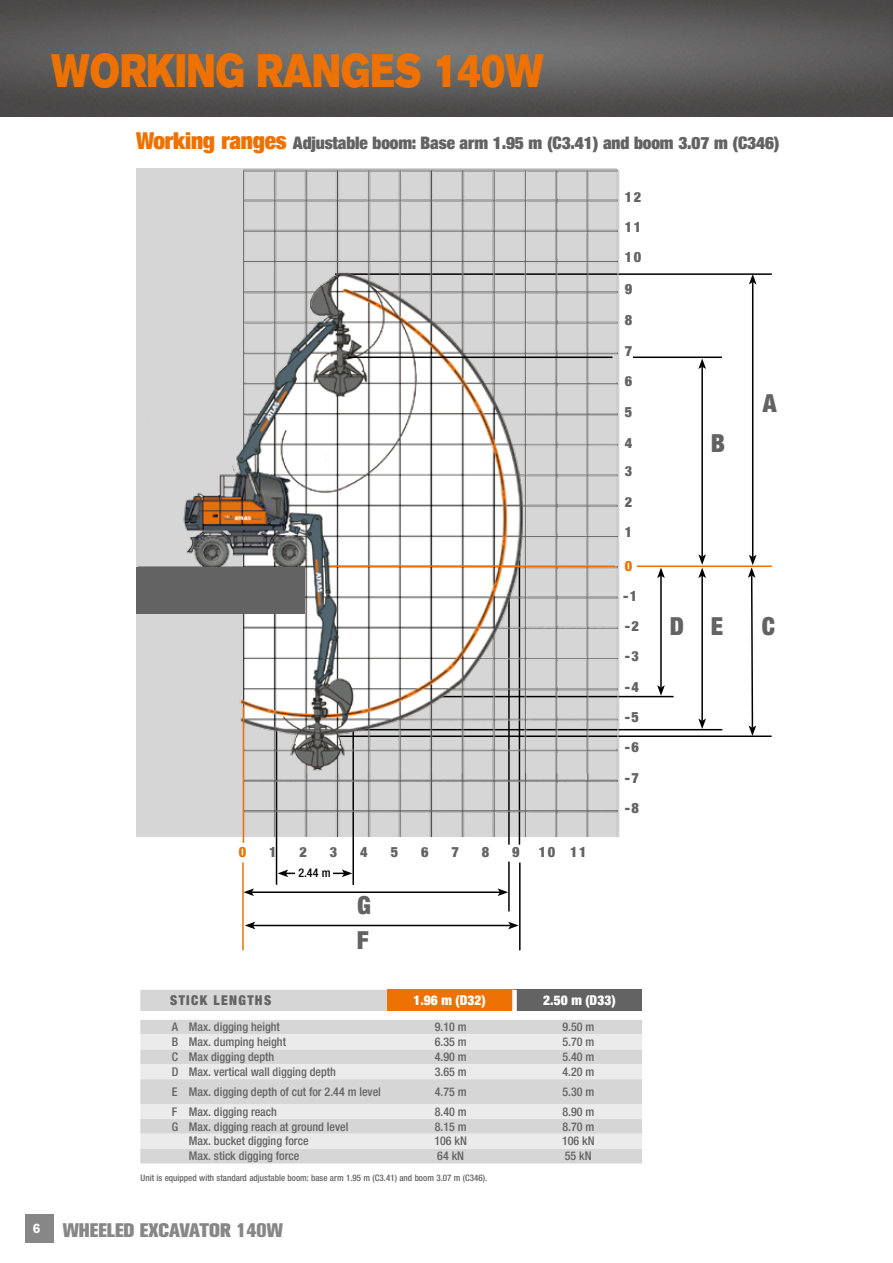
<style>
.page{position:relative;width:893px;height:1263px;background:#fff}
.page>*{position:absolute;margin:0;border:0;box-sizing:border-box;transform-origin:0 0}
.t1{font:46.5px "Akzidenz Grotesk BQ Super";color:#ee7203;scale:.8 1}
.t2{font:900 condensed 24.75px/34.8px "Helvetica 97";color:#646363}
.t3{font:800 19.5px "Akzidenz Grotesk BQ";color:#878787}
.t4{font:900 condensed 17.25px "Helvetica Neue LT Com";letter-spacing:-.005em;color:#646363}
.t5{font:900 condensed 14.4px/30.3px "Helvetica 97";letter-spacing:.1em;color:#646363}
.t6{font:900 condensed 14.4px "Helvetica 97";color:#ee7203}
.t7{font:900 condensed 13.5px "Helvetica Neue LT Com";color:#fff}
.t8{font:900 condensed 13.5px "Helvetica Neue LT Com";letter-spacing:.1em;color:#646363}
.t9{font:500 condensed 12px "Helvetica Neue LT Com";color:#646363}
.t10{font:500 condensed 12px "Helvetica Neue LT Com";color:#000}
.t11{font:500 condensed 9px "Helvetica Neue LT Com";color:#646363}
.s1{font-size:23.25px;color:#ee7203}
</style>
<div class="page">
<img style="left:0;top:0;width:893px;height:117px">
<hr style="left:633px;top:356px;width:89px;height:2px;background:#000">
<hr style="left:637px;top:565px;width:135px;height:2px;background:#ee7203">
<hr style="left:353px;top:729px;width:369px;height:1px;background:#000">
<hr style="left:431px;top:696px;width:243px;height:1px;background:#000">
<hr style="left:317px;top:735px;width:455px;height:2px;background:#000">
<hr style="left:286px;top:873px;width:58px;height:1px;background:#000">
<svg style="left:278px;top:869px;width:10px;height:8px"></svg>
<svg style="left:342px;top:869px;width:10px;height:8px"></svg>
<hr style="left:253px;top:925px;width:257px;height:1px;background:#000">
<svg style="left:245px;top:922px;width:10px;height:7px"></svg>
<svg style="left:508px;top:922px;width:11px;height:7px"></svg>
<hr style="left:252px;top:891px;width:248px;height:2px;background:#000">
<svg style="left:244px;top:888px;width:10px;height:8px"></svg>
<svg style="left:498px;top:888px;width:10px;height:8px"></svg>
<hr style="left:335px;top:273px;width:437px;height:2px;background:#000">
<hr style="left:752px;top:282px;width:1px;height:275px;background:#000">
<svg style="left:749px;top:274px;width:7px;height:10px"></svg>
<svg style="left:748px;top:555px;width:8px;height:181px"></svg>
<hr style="left:701px;top:576px;width:2px;height:145px;background:#000">
<svg style="left:698px;top:718px;width:8px;height:11px"></svg>
<hr style="left:660px;top:576px;width:2px;height:111px;background:#000">
<svg style="left:657px;top:685px;width:8px;height:11px"></svg>
<svg style="left:657px;top:568px;width:8px;height:10px"></svg>
<hr style="left:276px;top:728px;width:1px;height:157px;background:#000">
<hr style="left:242px;top:862px;width:2px;height:88px;background:#ee7203">
<hr style="left:519px;top:517px;width:1px;height:328px;background:#000">
<hr style="left:519px;top:863px;width:2px;height:87px;background:#000">
<hr style="left:508px;top:569px;width:2px;height:276px;background:#000">
<hr style="left:508px;top:862px;width:2px;height:49px;background:#000">
<hr style="left:352px;top:729px;width:2px;height:156px;background:#000">
<hr style="left:701px;top:367px;width:2px;height:190px;background:#000">
<svg style="left:698px;top:358px;width:8px;height:11px"></svg>
<svg style="left:698px;top:554px;width:8px;height:24px"></svg>
<div style="left:296px;top:867px;width:37px;height:17px;background:#fff"></div>
<img style="left:138px;top:168px;width:492px;height:669px">
<div style="left:136px;top:567px;width:168px;height:47px;background:#646363"></div>
<div style="left:140px;top:990px;width:502px;height:173px;background:#d6d6d6"></div>
<div style="left:387px;top:990px;width:127px;height:21px;background:#ee7203"></div>
<div style="left:514px;top:990px;width:128px;height:21px;background:#646363"></div>
<svg style="left:140px;top:1011px;width:502px;height:8px"></svg>
<svg style="left:140px;top:1034px;width:502px;height:114px;background:#e1e1e1"></svg>
<div style="left:512px;top:990px;width:5px;height:21px;background:#fff"></div>
<hr style="left:243px;top:706px;width:1px;height:137px;background:#ee7203">
<hr style="left:330px;top:565px;width:285px;height:2px;background:#ee7203">
<hr style="left:348px;top:356px;width:264px;height:2px;background:#000">
<div style="left:26px;top:1215px;width:28px;height:28px;background:#878787"></div>
<h1 class="t1" style="left:51px;top:44px;width:618px">WORKING RANGES 140W</h1>
<h3 class="t4" style="left:136px;top:132px;width:645px"><span class="s1">Working ranges</span> Adjustable boom: Base arm 1.95 m (C3.41) and boom 3.07 m (C346)</h3>
<p class="t5" style="left:625px;top:182px;width:18px">12</p>
<p class="t5" style="left:625px;top:212px;width:18px">11</p>
<p class="t5" style="left:625px;top:241px;width:18px">10</p>
<p class="t5" style="left:625px;top:274px;width:9px">9</p>
<p class="t5" style="left:625px;top:305px;width:9px">8</p>
<p class="t5" style="left:625px;top:335px;width:9px">7</p>
<p class="t6" style="left:239px;top:843px;width:9px">0</p>
<p class="t5" style="left:269px;top:836px;width:9px">1</p>
<p class="t5" style="left:300px;top:836px;width:9px">2</p>
<p class="t5" style="left:330px;top:836px;width:9px">3</p>
<p class="t5" style="left:360px;top:836px;width:9px">4</p>
<p class="t5" style="left:391px;top:836px;width:9px">5</p>
<p class="t5" style="left:421px;top:836px;width:9px">6</p>
<p class="t5" style="left:451px;top:836px;width:9px">7</p>
<p class="t5" style="left:482px;top:836px;width:9px">8</p>
<p class="t5" style="left:512px;top:836px;width:9px">9</p>
<p class="t5" style="left:570px;top:836px;width:18px">11</p>
<p class="t5" style="left:539px;top:836px;width:18px">10</p>
<p class="t10" style="left:298px;top:866px;width:34px">2.44 m</p>
<h2 class="t2" style="left:357px;top:887px;width:16px">G<br>F</h2>
<p class="t5" style="left:625px;top:366px;width:9px">6</p>
<p class="t5" style="left:625px;top:396px;width:9px">5</p>
<p class="t5" style="left:625px;top:427px;width:9px">4</p>
<p class="t5" style="left:625px;top:456px;width:9px">3</p>
<p class="t5" style="left:625px;top:486px;width:9px">2</p>
<p class="t5" style="left:625px;top:517px;width:9px">1</p>
<p class="t6" style="left:625px;top:556px;width:9px">0</p>
<p class="t5" style="left:623px;top:580px;width:17px">-1 -2 -3 -4 -5</p>
<p class="t5" style="left:625px;top:732px;width:16px">-6</p>
<p class="t5" style="left:625px;top:762px;width:16px">-7 -8</p>
<p class="t8" style="left:170px;top:992px;width:103px">STICK LENGTHS</p>
<p class="t7" style="left:413px;top:992px;width:74px">1.96 m (D32)</p>
<p class="t7" style="left:543px;top:992px;width:74px">2.50 m (D33)</p>
<p class="t9" style="left:172px;top:1020px;width:110px">A Max. digging height</p>
<p class="t9" style="left:435px;top:1020px;width:33px">9.10 m</p>
<p class="t9" style="left:562px;top:1020px;width:33px">9.50 m</p>
<p class="t9" style="left:172px;top:1035px;width:116px">B Max. dumping height</p>
<p class="t9" style="left:435px;top:1035px;width:33px">6.35 m</p>
<p class="t9" style="left:562px;top:1035px;width:33px">5.70 m</p>
<p class="t9" style="left:172px;top:1050px;width:104px">C Max digging depth</p>
<p class="t9" style="left:435px;top:1050px;width:33px">4.90 m</p>
<p class="t9" style="left:562px;top:1050px;width:33px">5.40 m</p>
<p class="t9" style="left:172px;top:1064px;width:166px">D Max. vertical wall digging depth</p>
<p class="t9" style="left:435px;top:1064px;width:33px">3.65 m</p>
<p class="t9" style="left:562px;top:1064px;width:33px">4.20 m</p>
<p class="t9" style="left:172px;top:1084px;width:211px">E Max. digging depth of cut for 2.44 m level</p>
<p class="t9" style="left:435px;top:1084px;width:33px">4.75 m</p>
<p class="t9" style="left:562px;top:1084px;width:33px">5.30 m</p>
<p class="t9" style="left:172px;top:1104px;width:107px">F Max. digging reach</p>
<p class="t9" style="left:435px;top:1104px;width:33px">8.40 m</p>
<p class="t9" style="left:562px;top:1104px;width:33px">8.90 m</p>
<p class="t9" style="left:172px;top:1119px;width:178px">G Max. digging reach at ground level</p>
<p class="t9" style="left:435px;top:1119px;width:33px">8.15 m</p>
<p class="t9" style="left:562px;top:1119px;width:33px">8.70 m</p>
<p class="t9" style="left:189px;top:1134px;width:121px">Max. bucket digging force</p>
<p class="t9" style="left:434px;top:1134px;width:34px">106 kN</p>
<p class="t9" style="left:562px;top:1134px;width:34px">106 kN</p>
<p class="t9" style="left:189px;top:1149px;width:112px">Max. stick digging force</p>
<p class="t9" style="left:437px;top:1149px;width:28px">64 kN</p>
<p class="t9" style="left:565px;top:1149px;width:28px">55 kN</p>
<p class="t11" style="left:141px;top:1173px;width:348px">Unit is equipped with standard adjustable boom: base arm 1.95 m (C3.41) and boom 3.07 m (C346).</p>
<h3 class="t3" style="left:33px;top:1219px;width:252px"><sup>6</sup> WHEELED EXCAVATOR 140W</h3>
<h2 class="t2" style="left:711px;top:426px;width:16px">B</h2>
<h2 class="t2" style="left:763px;top:386px;width:15px">A</h2>
<h2 class="t2" style="left:670px;top:608px;width:16px">D</h2>
<h2 class="t2" style="left:711px;top:608px;width:14px">E</h2>
<h2 class="t2" style="left:762px;top:608px;width:15px">C</h2>
</div>
